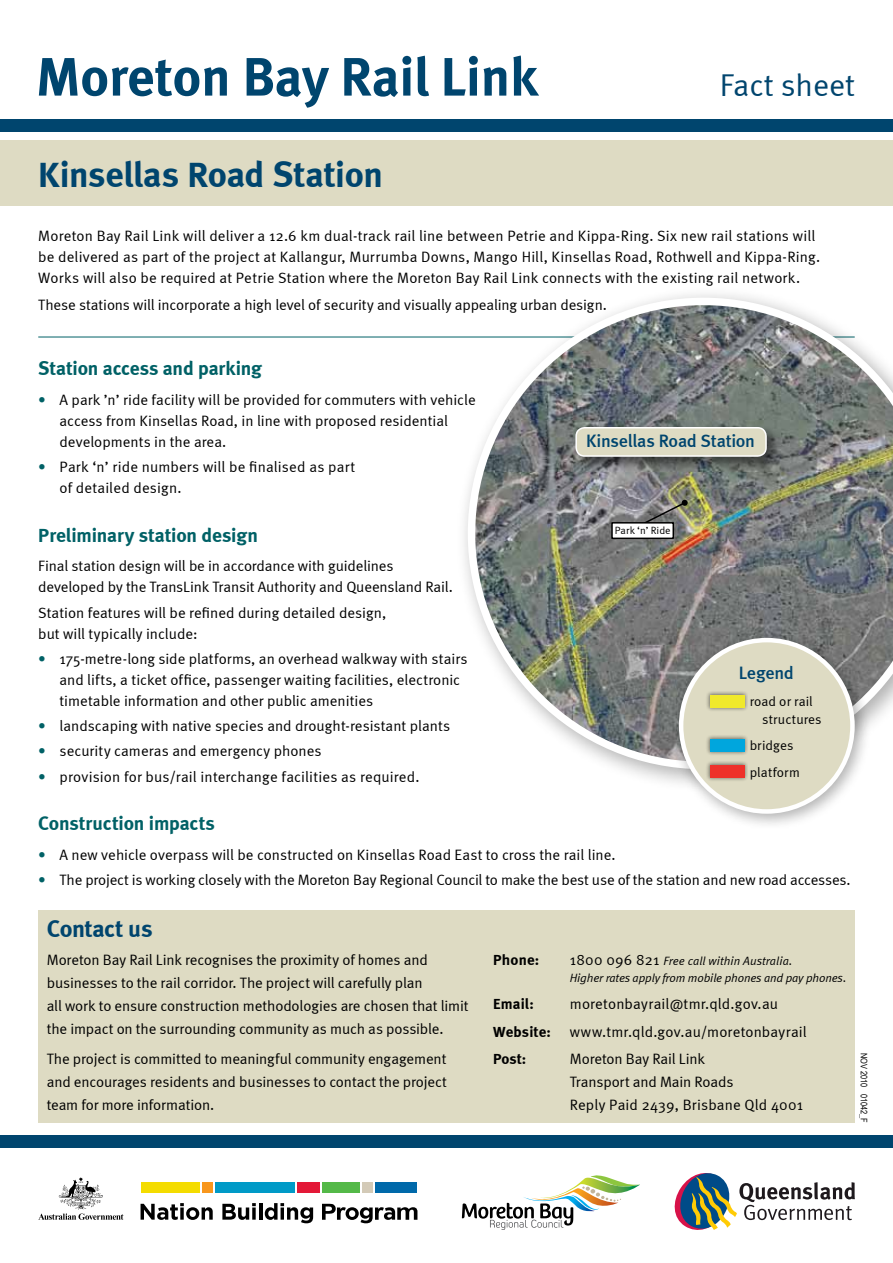
<style>
.page{position:relative;width:893px;height:1263px;background:#fff}
.page>*{position:absolute;margin:0;border:0;box-sizing:border-box;transform-origin:0 0}
.t1{font:700 54px "Meta";color:#00456e}
.t2{font:700 36px "Meta";letter-spacing:-.01em;color:#00456e}
.t3{font:31.5px "Meta Normal";color:#00456e}
.t4{font:700 24px "Meta";letter-spacing:-.02em;color:#00456e}
.t5{font:700 19.5px "Meta";letter-spacing:-.01em;color:#006166}
.t6{font:500 18px "Meta";letter-spacing:-.015em;color:#00456e}
.t7{font:15px/21px "Meta Normal";color:#000}
.t8{font:700 15px "Meta";letter-spacing:.005em;color:#000}
.t9{font:13.5px/18px "Meta Normal";letter-spacing:.015em;color:#000}
.t10{font:italic 12px/17px "Meta Normal";letter-spacing:-.01em;color:#000}
.t11{font:10.5px "Meta Normal";letter-spacing:.01em;color:#000}
.t12{font:9px "Arial Narrow";color:#000}
.s1{color:#006166}
.s2{font-style:normal;font-size:15px}
.s3{font-style:normal}
</style>
<div class="page">
<div style="left:0;top:140px;width:893px;height:66px;background:#dedbc3"></div>
<hr style="left:38px;top:337px;width:817px;height:1px;background:#006166">
<div style="left:453px;top:283px;width:440px;height:509px;background:#fff"></div>
<img style="left:468px;top:298px;width:425px;height:471px">
<div style="left:38px;top:910px;width:817px;height:213px;background:#dedbc3"></div>
<svg style="left:642px;top:500px;width:46px;height:25px"></svg>
<div style="left:612px;top:523px;width:61px;height:15px;background:#fff"></div>
<div style="left:611px;top:522px;width:63px;height:17px;border:2px solid #000"></div>
<div style="left:571px;top:423px;width:210px;height:48px;background:#000;opacity:.5"></div>
<div style="left:576px;top:428px;width:190px;height:28px;background:#dedbc3;border-radius:9px"></div>
<div style="left:575px;top:427px;width:192px;height:30px;border:2px solid #fff;border-radius:9px"></div>
<div style="left:667px;top:626px;width:203px;height:203px;background:#000;opacity:.3"></div>
<div style="left:681px;top:640px;width:171px;height:171px;background:#dedbc3;border-radius:50%"></div>
<div style="left:679px;top:638px;width:176px;height:176px;border:4px solid #fff;border-radius:50%"></div>
<div style="left:705px;top:689px;width:43px;height:22px;background:#000;opacity:.5"></div>
<div style="left:710px;top:695px;width:34px;height:13px;background:#f0e92b"></div>
<div style="left:705px;top:733px;width:43px;height:22px;background:#000;opacity:.5"></div>
<div style="left:710px;top:739px;width:34px;height:13px;background:#00a6dd"></div>
<div style="left:705px;top:759px;width:43px;height:22px;background:#000;opacity:.5"></div>
<div style="left:710px;top:765px;width:34px;height:13px;background:#ee312a"></div>
<div style="left:0;top:119px;width:893px;height:13px;background:#00456e"></div>
<div style="left:0;top:1135px;width:893px;height:13px;background:#00456e"></div>
<svg style="left:675px;top:1173px;width:180px;height:57px"></svg>
<div style="left:202px;top:1182px;width:10px;height:10px;background:#f8971d"></div>
<div style="left:297px;top:1182px;width:23px;height:10px;background:#e31837"></div>
<div style="left:363px;top:1182px;width:10px;height:10px;background:#d3cab7"></div>
<div style="left:141px;top:1182px;width:58px;height:10px;background:#f4dc00"></div>
<div style="left:375px;top:1182px;width:42px;height:10px;background:#0069aa"></div>
<div style="left:215px;top:1182px;width:79px;height:10px;background:#009ac7"></div>
<div style="left:322px;top:1182px;width:38px;height:10px;background:#54b948"></div>
<svg style="left:141px;top:1203px;width:72px;height:17px"></svg>
<svg style="left:222px;top:1203px;width:34px;height:17px"></svg>
<hr style="left:259px;top:1203px;width:3px;height:17px;background:#000">
<svg style="left:265px;top:1203px;width:48px;height:20px"></svg>
<svg style="left:322px;top:1204px;width:95px;height:19px"></svg>
<svg style="left:38px;top:1177px;width:85px;height:43px"></svg>
<svg style="left:462px;top:1175px;width:178px;height:55px"></svg>
<h1 class="t1" style="left:36px;top:45px;width:503px">Moreton Bay Rail Link</h1>
<h2 class="t2" style="left:38px;top:154px;width:346px">Kinsellas Road Station</h2>
<h3 class="t3" style="left:720px;top:67px;width:137px">Fact sheet</h3>
<p class="t7" style="left:38px;top:225px;width:783px">Moreton Bay Rail Link will deliver a 12.6 km dual-track rail line between Petrie and Kippa-Ring. Six new rail stations will be delivered as part of the project at Kallangur, Murrumba Downs, Mango Hill, Kinsellas Road, Rothwell and Kippa-Ring.<br>Works will also be required at Petrie Station where the Moreton Bay Rail Link connects with the existing rail network.</p>
<p class="t7" style="left:38px;top:294px;width:570px">These stations will incorporate a high level of security and visually appealing urban design.</p>
<h3 class="t5" style="left:38px;top:357px;width:225px">Station access and parking</h3>
<p class="t7" style="left:60px;top:389px;width:418px;text-indent:-21px"><span class="s1">•</span> A park ’n’ ride facility will be provided for commuters with vehicle access from Kinsellas Road, in line with proposed residential developments in the area.</p>
<p class="t7" style="left:60px;top:456px;width:297px;text-indent:-21px"><span class="s1">•</span> Park ‘n’ ride numbers will be finalised as part of detailed design.</p>
<h3 class="t5" style="left:38px;top:523px;width:221px">Preliminary station design</h3>
<p class="t7" style="left:38px;top:555px;width:416px">Final station design will be in accordance with guidelines developed by the TransLink Transit Authority and Queensland Rail.</p>
<p class="t7" style="left:38px;top:602px;width:350px">Station features will be refined during detailed design, but will typically include:</p>
<p class="t7" style="left:60px;top:648px;width:409px;text-indent:-21px"><span class="s1">•</span> 175-metre-long side platforms, an overhead walkway with stairs and lifts, a ticket office, passenger waiting facilities, electronic timetable information and other public amenities</p>
<p class="t7" style="left:38px;top:715px;width:413px"><span class="s1">•</span> landscaping with native species and drought-resistant plants</p>
<p class="t7" style="left:38px;top:740px;width:285px"><span class="s1">•</span> security cameras and emergency phones</p>
<p class="t7" style="left:38px;top:766px;width:383px"><span class="s1">•</span> provision for bus/rail interchange facilities as required.</p>
<h3 class="t5" style="left:38px;top:812px;width:178px">Construction impacts</h3>
<p class="t7" style="left:38px;top:844px;width:579px"><span class="s1">•</span> A new vehicle overpass will be constructed on Kinsellas Road East to cross the rail line.</p>
<p class="t7" style="left:38px;top:869px;width:814px"><span class="s1">•</span> The project is working closely with the Moreton Bay Regional Council to make the best use of the station and new road accesses.</p>
<p class="t6" style="left:586px;top:430px;width:170px">Kinsellas Road Station</p>
<p class="t11" style="left:615px;top:524px;width:57px">Park ‘n’ Ride</p>
<p class="t6" style="left:739px;top:662px;width:57px">Legend</p>
<p class="t9" style="left:762px;top:692px;width:61px;text-indent:-12px">road or rail structures</p>
<p class="t9" style="left:750px;top:732px;width:52px;line-height:26.5px">bridges platform</p>
<h3 class="t4" style="left:47px;top:915px;width:107px">Contact us</h3>
<p class="t7" style="left:47px;top:948px;width:423px;line-height:23.1px">Moreton Bay Rail Link recognises the proximity of homes and businesses to the rail corridor. The project will carefully plan<br>all work to ensure construction methodologies are chosen that limit the impact on the surrounding community as much as possible.</p>
<p class="t7" style="left:47px;top:1047px;width:402px;line-height:23.1px;text-align:justify">The project is committed to meaningful community engagement and encourages residents and businesses to contact the project team for more information.</p>
<p class="t8" style="left:493px;top:951px;width:47px">Phone:</p>
<p class="t10" style="left:570px;top:952px;width:278px"><span class="s2">1800 096 821</span> Free call within Australia.<br>Higher rates apply from mobile phones and pay phones<span class="s3">.</span></p>
<p class="t8" style="left:493px;top:995px;width:42px">Email:</p>
<p class="t7" style="left:570px;top:993px;width:210px">moretonbayrail@tmr.qld.gov.au</p>
<p class="t8" style="left:493px;top:1022px;width:59px">Website:</p>
<p class="t7" style="left:570px;top:1021px;width:238px">www.tmr.qld.gov.au/moretonbayrail</p>
<p class="t8" style="left:493px;top:1050px;width:34px">Post:</p>
<p class="t7" style="left:570px;top:1047px;width:235px;line-height:23px">Moreton Bay Rail Link<br>Transport and Main Roads<br>Reply Paid 2439, Brisbane Qld 4001</p>
<p class="t12" style="left:871px;top:1053px;width:71px;rotate:90deg">NOV 2010 01042_F</p>
</div>
